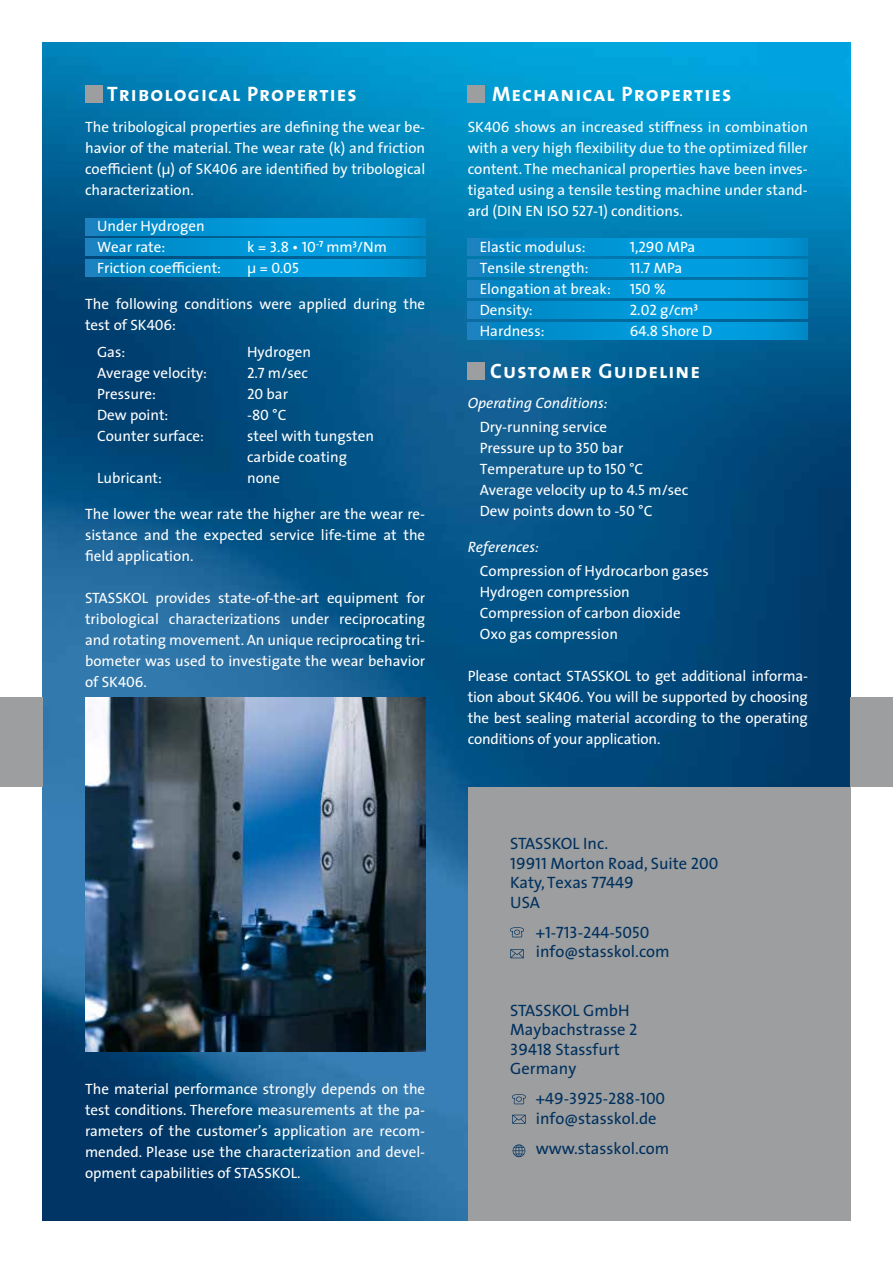
<style>
.page{position:relative;width:893px;height:1263px;background:#fff}
.page>*{position:absolute;margin:0;border:0;box-sizing:border-box;transform-origin:0 0}
.t1{font:21px "The Sans Bold Caps";letter-spacing:.05em;color:#fff}
.t2{font:16.5px/19.5px "The Sans";color:#00305e}
.t3{font:16.5px "The Sans Regular Caps";color:#00305e}
.t4{font:15px/21px "The Sans";color:#fff;text-align:justify}
.t5{font:15px "The Sans Regular Caps";color:#fff}
.t6{font:italic 15px "The Sans";color:#fff}
.s1{font-family:"The Sans Regular Caps"}
.s2{font-family:"The Sans"}
.s3{font-style:inherit}
</style>
<div class="page">
<img style="left:43px;top:43px;width:807px;height:1177px">
<div style="left:0;top:697px;width:43px;height:90px;background:#9c9e9f"></div>
<div style="left:850px;top:697px;width:43px;height:90px;background:#9c9e9f"></div>
<svg style="left:85px;top:239px;width:340px;height:17px;background:#0193d3"></svg>
<svg style="left:85px;top:259px;width:340px;height:17px;background:#0193d3"></svg>
<svg style="left:85px;top:218px;width:340px;height:17px;background:#0193d3"></svg>
<svg style="left:468px;top:260px;width:340px;height:17px;background:#0193d3"></svg>
<svg style="left:468px;top:239px;width:340px;height:17px;background:#0193d3"></svg>
<svg style="left:468px;top:280px;width:340px;height:18px;background:#0193d3"></svg>
<svg style="left:468px;top:322px;width:340px;height:17px;background:#0193d3"></svg>
<svg style="left:468px;top:301px;width:340px;height:17px;background:#0193d3"></svg>
<div style="left:468px;top:362px;width:17px;height:17px;background:#9c9e9f"></div>
<img style="left:85px;top:697px;width:340px;height:354px">
<div style="left:85px;top:85px;width:17px;height:17px;background:#9c9e9f"></div>
<div style="left:468px;top:85px;width:17px;height:17px;background:#9c9e9f"></div>
<div style="left:468px;top:787px;width:382px;height:433px;background:#9c9e9f"></div>
<svg style="left:513px;top:1144px;width:12px;height:13px"></svg>
<svg style="left:512px;top:1115px;width:14px;height:9px"></svg>
<svg style="left:512px;top:1094px;width:14px;height:10px"></svg>
<svg style="left:510px;top:949px;width:14px;height:9px"></svg>
<svg style="left:510px;top:927px;width:14px;height:10px"></svg>
<h1 class="t1" style="left:107px;top:76px;width:251px">Tribological Properties</h1>
<h1 class="t1" style="left:492px;top:76px;width:241px">Mechanical Properties</h1>
<p class="t4" style="left:85px;top:116px;width:342px">The tribological properties are defining the wear be&shy;havior of the material. The wear rate (k) and friction coefficient (µ) of SK<span class="s1">406</span> are identified by tribological characterization.</p>
<p class="t4" style="left:97px;top:215px;width:109px">Under Hydrogen<br>Wear rate:</p>
<p class="t4" style="left:247px;top:236px;width:141px">k = <span class="s1">3.8 • 10</span><sup>-</sup><sup>7</sup> mm<sup>3</sup>/Nm</p>
<p class="t4" style="left:97px;top:257px;width:126px">Friction coefficient:</p>
<p class="t5" style="left:247px;top:259px;width:53px"><span class="s2">µ =</span> 0.05</p>
<p class="t4" style="left:85px;top:293px;width:342px">The following conditions were applied during the test of SK<span class="s1">406</span>:</p>
<p class="t4" style="left:97px;top:341px;width:30px">Gas:</p>
<p class="t4" style="left:247px;top:341px;width:66px">Hydrogen</p>
<p class="t4" style="left:97px;top:362px;width:111px">Average velocity:</p>
<p class="t4" style="left:247px;top:362px;width:62px"><span class="s1">2.7</span> m/sec</p>
<p class="t4" style="left:97px;top:383px;width:60px">Pressure:</p>
<p class="t4" style="left:247px;top:383px;width:43px"><span class="s1">20</span> bar</p>
<p class="t4" style="left:97px;top:404px;width:73px">Dew point:</p>
<p class="t4" style="left:247px;top:404px;width:41px">-<span class="s1">80</span> °C</p>
<p class="t4" style="left:97px;top:425px;width:109px">Counter surface:</p>
<p class="t4" style="left:247px;top:425px;width:128px">steel with tungsten carbide coating</p>
<p class="t4" style="left:97px;top:467px;width:66px">Lubricant:</p>
<p class="t4" style="left:247px;top:467px;width:35px">none</p>
<p class="t4" style="left:85px;top:503px;width:342px">The lower the wear rate the higher are the wear re&shy;sistance and the expected service life-time at the field application.</p>
<p class="t4" style="left:85px;top:587px;width:342px">STASSKOL provides state-of-the-art equipment for tribological characterizations under reciprocating and rotating movement. An unique reciprocating tri&shy;bometer was used to investigate the wear behavior of SK<span class="s1">406</span>.</p>
<p class="t4" style="left:85px;top:1078px;width:342px">The material performance strongly depends on the test conditions. Therefore measurements at the pa&shy;rameters of the customer’s application are recom&shy;mended. Please use the characterization and devel&shy;opment capabilities of STASSKOL.</p>
<p class="t4" style="left:468px;top:116px;width:342px">SK<span class="s1">406</span> shows an increased stiffness in combination with a very high flexibility due to the optimized filler content. The mechanical properties have been inves&shy;tigated using a tensile testing machine under stand&shy;ard (DIN EN ISO <span class="s1">527-1</span>) conditions.</p>
<p class="t4" style="left:480px;top:236px;width:107px">Elastic modulus:</p>
<p class="t5" style="left:630px;top:238px;width:67px">1,290 <span class="s2">MPa</span></p>
<p class="t4" style="left:480px;top:257px;width:110px">Tensile strength:</p>
<p class="t5" style="left:630px;top:259px;width:54px">11.7 <span class="s2">MPa</span></p>
<p class="t4" style="left:480px;top:278px;width:133px">Elongation at break:</p>
<p class="t5" style="left:630px;top:280px;width:38px">150 <span class="s2">%</span></p>
<p class="t4" style="left:480px;top:299px;width:55px">Density:</p>
<p class="t5" style="left:630px;top:301px;width:70px">2.02 <span class="s2">g/cm</span><sup>3</sup></p>
<p class="t4" style="left:480px;top:320px;width:66px">Hardness:</p>
<p class="t4" style="left:630px;top:320px;width:84px"><span class="s1">64.8</span> Shore D</p>
<h1 class="t1" style="left:490px;top:353px;width:211px">Customer Guideline</h1>
<p class="t6" style="left:468px;top:390px;width:141px">Operating Conditions:</p>
<p class="t4" style="left:480px;top:416px;width:210px;text-align:left">Dry-running service<br>Pressure up to <span class="s1">350</span> bar<br>Temperature up to <span class="s1">150</span> °C<br>Average velocity up to <span class="s1">4.5</span> m/sec<br>Dew points down to <span class="s1">-50</span> °C</p>
<p class="t6" style="left:468px;top:534px;width:73px">References:</p>
<p class="t4" style="left:480px;top:560px;width:230px;text-align:left">Compression of Hydrocarbon gases<br>Hydrogen compression<br>Compression of carbon dioxide<br>Oxo gas compression</p>
<p class="t4" style="left:468px;top:665px;width:342px">Please contact STASSKOL to get additional informa&shy;tion about SK<span class="s1">406</span>. You will be supported by choosing the best sealing material according to the operating conditions <span class="s3">of</span> your application.</p>
<p class="t2" style="left:510px;top:833px;width:210px">STASSKOL Inc.<br><span class="s1">19911</span> Morton Road, Suite <span class="s1">200<br></span>Katy, Texas <span class="s1">77449<br></span>USA</p>
<p class="t3" style="left:536px;top:923px;width:115px">+1-713-244-5050</p>
<p class="t2" style="left:536px;top:941px;width:135px">info@stasskol.com</p>
<p class="t2" style="left:510px;top:1000px;width:129px">STASSKOL GmbH<br>Maybachstrasse <span class="s1">2<br>39418</span> Stassfurt<br>Germany</p>
<p class="t3" style="left:536px;top:1090px;width:131px">+49-3925-288-100</p>
<p class="t2" style="left:536px;top:1103px;width:135px;line-height:30px">info@stasskol.de www.stasskol.com</p>
</div>
